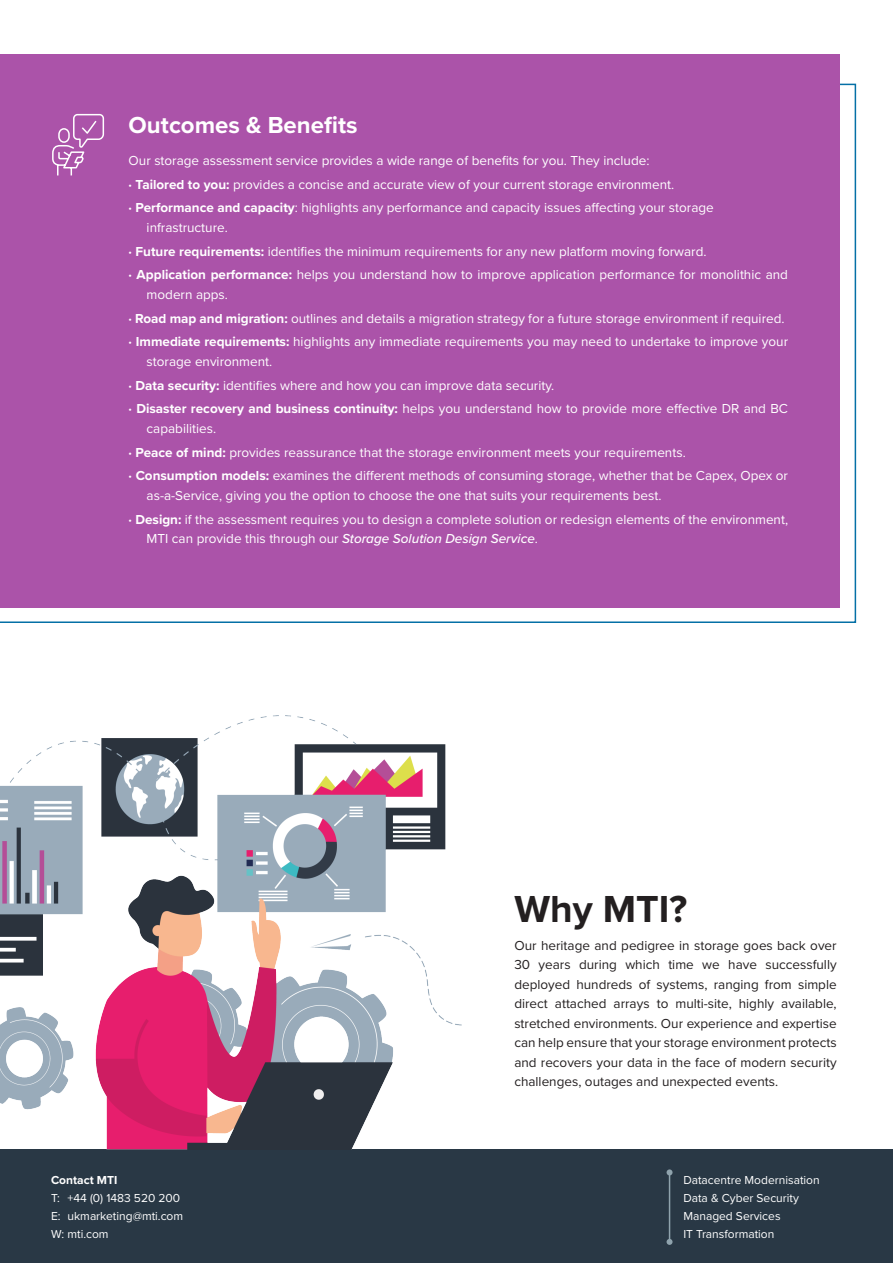
<style>
.page{position:relative;width:893px;height:1263px;background:#fff}
.page>*{position:absolute;margin:0;border:0;box-sizing:border-box;transform-origin:0 0}
.Body_copy{font:700 39px "Proxima Nova";color:#231f20}
.Body_copy-2{font:700 24px "Proxima Nova";color:#fff}
.Body_copy-3{font:13.5px/19.5px "Proxima Nova";color:#fff}
.Body_copy-4{font:13.5px/19.5px "Proxima Nova";color:#231f20;text-align:justify}
.Footer_-_Gilroy_Reg{font:12px "Proxima Nova";color:#fff}
.Footer_-_Gilroy_Reg-2{font:700 12px "Proxima Nova";color:#fff}
.s1{font-weight:700}
.s2{font-weight:500;font-style:italic}
</style>
<div class="page">
<svg style="left:0;top:84px;width:856px;height:539px"></svg>
<div style="left:0;top:54px;width:839px;height:553px;background:#ab53a9"></div>
<svg style="left:52px;top:113px;width:53px;height:63px"></svg>
<div style="left:0;top:1149px;width:893px;height:114px;background:#293845"></div>
<hr style="left:669px;top:1172px;width:1px;height:70px;background:#8fa3ad">
<svg style="left:666px;top:1169px;width:6px;height:6px"></svg>
<svg style="left:666px;top:1239px;width:6px;height:6px"></svg>
<img style="left:0;top:715px;width:462px;height:434px">
<p class="Body_copy-2" style="left:129px;top:107px;width:230px">Outcomes &amp; Benefits</p>
<p class="Body_copy-3" style="left:129px;top:150px;width:522px">Our storage assessment service provides a wide range of benefits for you. They include:</p>
<p class="Body_copy-3" style="left:129px;top:174px;width:547px"><span class="s1">· Tailored to you:</span> provides a concise and accurate view of your current storage environment.</p>
<p class="Body_copy-3" style="left:147px;top:198px;width:569px;text-indent:-18px"><span class="s1">· Performance and capacity</span>: highlights any performance and capacity issues affecting your storage infrastructure.</p>
<p class="Body_copy-3" style="left:129px;top:241px;width:579px"><span class="s1">· Future requirements:</span> identifies the minimum requirements for any new platform moving forward.</p>
<p class="Body_copy-3" style="left:147px;top:265px;width:643px;text-indent:-18px"><span class="s1">· Application performance:</span> helps you understand how to improve application performance for monolithic and modern apps.</p>
<p class="Body_copy-3" style="left:129px;top:308px;width:657px"><span class="s1">· Road map and migration:</span> outlines and details a migration strategy for a future storage environment if required.</p>
<p class="Body_copy-3" style="left:147px;top:332px;width:643px;text-indent:-18px"><span class="s1">· Immediate requirements:</span> highlights any immediate requirements you may need to undertake to improve your storage environment.</p>
<p class="Body_copy-3" style="left:129px;top:375px;width:427px"><span class="s1">· Data security:</span> identifies where and how you can improve data security.</p>
<p class="Body_copy-3" style="left:147px;top:399px;width:643px;text-indent:-18px"><span class="s1">· Disaster recovery and business continuity:</span> helps you understand how to provide more effective DR and BC capabilities.</p>
<p class="Body_copy-3" style="left:129px;top:442px;width:559px"><span class="s1">· Peace of mind:</span> provides reassurance that the storage environment meets your requirements.</p>
<p class="Body_copy-3" style="left:147px;top:466px;width:643px;text-indent:-18px"><span class="s1">· Consumption models:</span> examines the different methods of consuming storage, whether that be Capex, Opex or as-a-Service, giving you the option to choose the one that suits your requirements best.</p>
<p class="Body_copy-3" style="left:147px;top:509px;width:643px;text-indent:-18px"><span class="s1">· Design:</span> if the assessment requires you to design a complete solution or redesign elements of the environment,<br>MTI can provide this through our <span class="s2">Storage Solution Design Service</span>.</p>
<p class="Footer_-_Gilroy_Reg-2" style="left:51px;top:1171px;width:68px">Contact MTI</p>
<p class="Footer_-_Gilroy_Reg" style="left:51px;top:1189px;width:131px">T: +44 (0) 1483 520 200</p>
<p class="Footer_-_Gilroy_Reg" style="left:51px;top:1207px;width:134px">E: ukmarketing@mti.com</p>
<p class="Footer_-_Gilroy_Reg" style="left:51px;top:1225px;width:59px">W: mti.com</p>
<p class="Body_copy" style="left:514px;top:880px;width:174px">Why MTI?</p>
<p class="Body_copy-4" style="left:514px;top:935px;width:324px">Our heritage and pedigree in storage goes back over 30 years during which time we have successfully deployed hundreds of systems, ranging from simple direct attached arrays to multi-site, highly available, stretched environments. Our experience and expertise can help ensure that your storage environment protects and recovers your data in the face of modern security challenges, outages and unexpected events.</p>
<p class="Footer_-_Gilroy_Reg" style="left:683px;top:1171px;width:138px">Datacentre Modernisation</p>
<p class="Footer_-_Gilroy_Reg" style="left:683px;top:1189px;width:117px">Data &amp; Cyber Security</p>
<p class="Footer_-_Gilroy_Reg" style="left:683px;top:1207px;width:99px">Managed Services</p>
<p class="Footer_-_Gilroy_Reg" style="left:683px;top:1225px;width:93px">IT Transformation</p>
</div>
